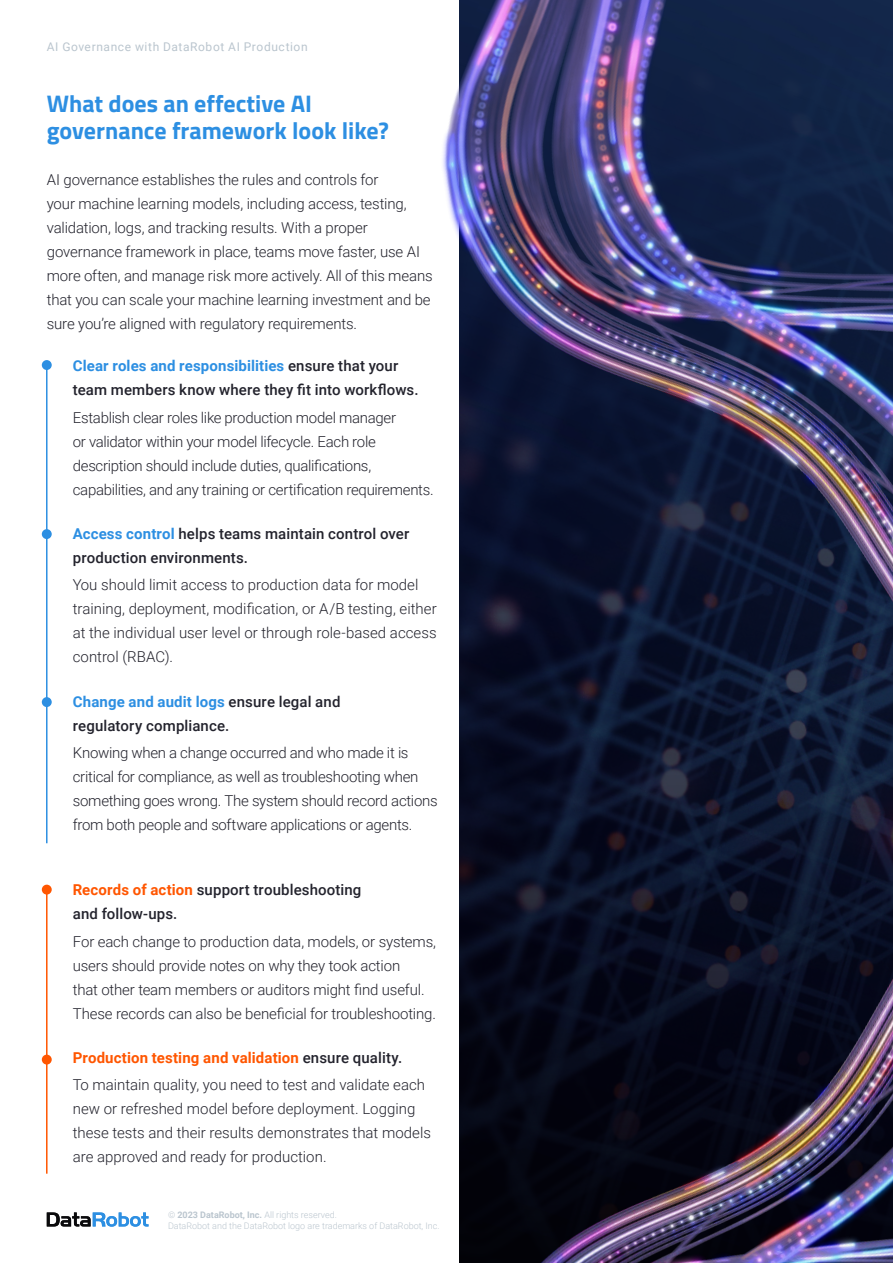
<style>
.page{position:relative;width:893px;height:1263px;background:#fff}
.page>*{position:absolute;margin:0;border:0;box-sizing:border-box;transform-origin:0 0}
.t1{font:700 24px/27px "Titillium Web";color:#2d8fe2}
.Copy{font:300 15px/24px "Roboto";letter-spacing:-.01em;color:#23232d}
.Copy-2{font:500 15px/24px "Roboto";letter-spacing:.01em;color:#23232d}
.Copy-3{font:700 15px "Roboto";letter-spacing:.01em;color:#ff5600}
.t2{font:12px "Roboto";letter-spacing:.05em;color:#bac5ce}
.t3{font:300 9px/10.5px "Roboto";color:#bac5ce}
.s1{font-weight:700;color:#2d8fe2}
.s2{font-weight:700;color:#ff5600}
.s3{font-weight:500;color:#23232d}
.s4{font-weight:700}
</style>
<div class="page">
<img style="left:459px;top:634px;width:434px;height:629px">
<hr style="left:46px;top:365px;width:2px;height:478px;background:#2d8fe2">
<div style="left:42px;top:360px;width:10px;height:10px;background:#2d8fe2;border-radius:50%"></div>
<div style="left:42px;top:529px;width:10px;height:10px;background:#2d8fe2;border-radius:50%"></div>
<div style="left:42px;top:697px;width:10px;height:10px;background:#2d8fe2;border-radius:50%"></div>
<hr style="left:46px;top:887px;width:2px;height:287px;background:#ff5600">
<div style="left:42px;top:885px;width:10px;height:9px;background:#ff5600;border-radius:50%"></div>
<div style="left:42px;top:1055px;width:10px;height:9px;background:#ff5600;border-radius:50%"></div>
<img style="left:443px;top:0;width:450px;height:634px">
<img style="left:513px;top:945px;width:380px;height:318px">
<svg style="left:47px;top:1212px;width:101px;height:14px"></svg>
<p class="t2" style="left:47px;top:38px;width:262px">AI Governance with DataRobot AI Production</p>
<p class="t1" style="left:47px;top:89px;width:344px">What does an effective AI governance framework look like?</p>
<p class="Copy" style="left:47px;top:167px;width:387px">AI governance establishes the rules and controls for<br>your machine learning models, including access, testing, validation, logs, and tracking results. With a proper governance framework in place, teams move faster, use AI more often, and manage risk more actively. All of this means that you can scale your machine learning investment and be sure you’re aligned with regulatory requirements.</p>
<p class="Copy-2" style="left:73px;top:353px;width:347px"><span class="s1">Clear roles and responsibilities</span> ensure that your team members know where they fit into workflows.</p>
<p class="Copy" style="left:73px;top:405px;width:362px">Establish clear roles like production model manager<br>or validator within your model lifecycle. Each role description should include duties, qualifications, capabilities, and any training or certification requirements.</p>
<p class="Copy-2" style="left:73px;top:521px;width:338px"><span class="s1">Access control</span> helps teams maintain control over production environments.</p>
<p class="Copy" style="left:73px;top:572px;width:365px">You should limit access to production data for model training, deployment, modification, or A/B testing, either at the individual user level or through role-based access control (RBAC).</p>
<p class="Copy-2" style="left:73px;top:689px;width:269px"><span class="s1">Change and audit logs</span> ensure legal and regulatory compliance.</p>
<p class="Copy" style="left:73px;top:740px;width:366px">Knowing when a change occurred and who made it is critical for compliance, as well as troubleshooting when something goes wrong. The system should record actions from both people and software applications or agents.</p>
<p class="Copy-2" style="left:73px;top:877px;width:290px"><span class="s2">Records of action</span> support troubleshooting and follow-ups.</p>
<p class="Copy" style="left:73px;top:929px;width:365px">For each change to production data, models, or systems, users should provide notes on why they took action<br>that other team members or auditors might find useful.<br>These records can also be beneficial for troubleshooting.</p>
<p class="Copy-3" style="left:73px;top:1047px;width:331px">Production testing and validation <span class="s3">ensure quality.</span></p>
<p class="Copy" style="left:73px;top:1072px;width:360px">To maintain quality, you need to test and validate each new or refreshed model before deployment. Logging these tests and their results demonstrates that models are approved and ready for production.</p>
<p class="t3" style="left:168px;top:1209px;width:273px">© <span class="s4">2023 DataRobot, Inc.</span> All rights reserved.<br>DataRobot and the DataRobot logo are trademarks of DataRobot, Inc.</p>
</div>
